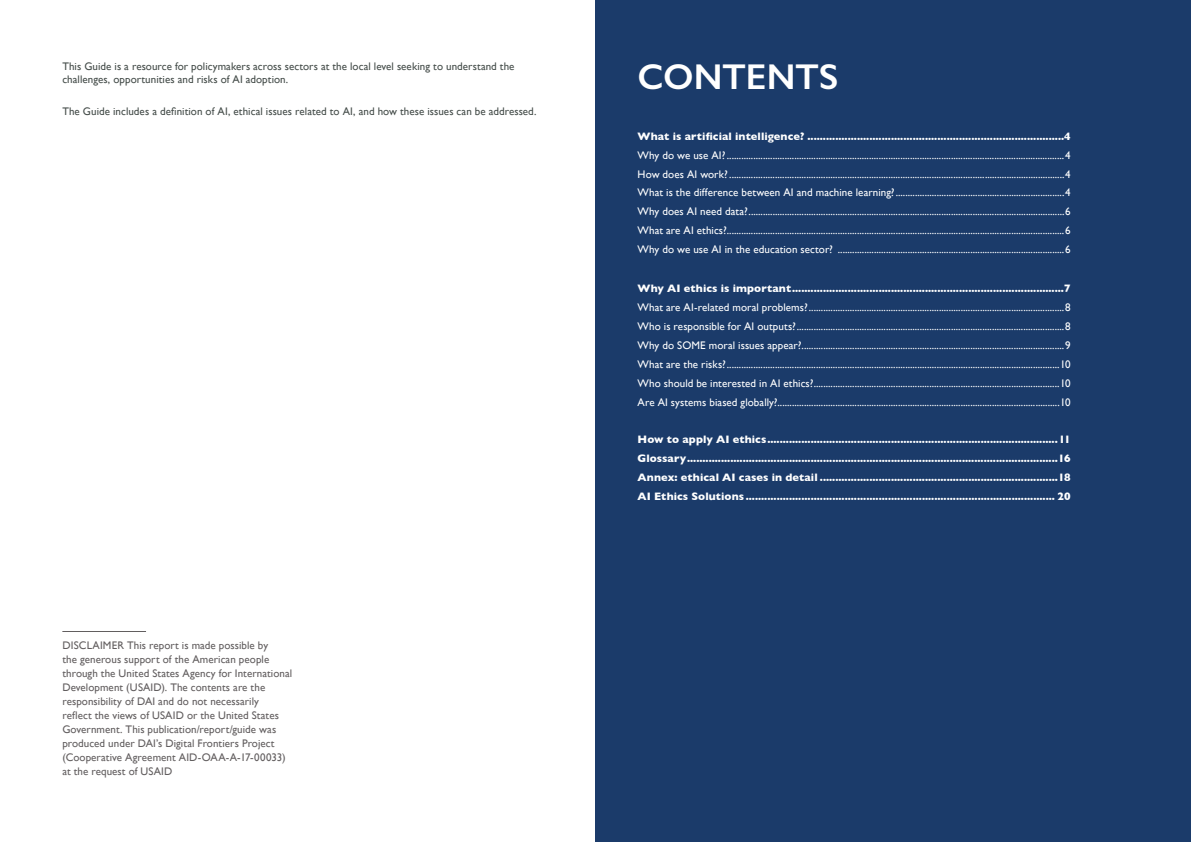
<style>
.page{position:relative;width:1191px;height:842px;background:#fff}
.page>*{position:absolute;margin:0;border:0;box-sizing:border-box;transform-origin:0 0}
.t1{font:600 36px "Gill Sans";letter-spacing:-.01em;color:#fff}
.t2{font:11px/18.9px "Gill Sans";letter-spacing:.005em;color:#fff;text-align:justify}
.t3{font:700 11px/18.9px "Gill Sans";letter-spacing:.01em;color:#fff;text-align:justify}
.t4{font:11px/14px "Gill Sans";letter-spacing:.005em;color:#625e5f}
.t5{font:11px/13.2px "Gill Sans";letter-spacing:.005em;color:#454d4a}
</style>
<div class="page">
<div style="left:595px;top:0;width:596px;height:842px;background:#1b3b6a"></div>
<hr style="left:62px;top:631px;width:84px;height:1px;background:#625e5f">
<p class="t5" style="left:62px;top:60px;width:454px">This Guide is a resource for policymakers across sectors at the local level seeking to understand the challenges, opportunities and risks of AI adoption.</p>
<p class="t5" style="left:62px;top:105px;width:475px">The Guide includes a definition of AI, ethical issues related to AI, and how these issues can be addressed.</p>
<p class="t4" style="left:62px;top:638px;width:231px">DISCLAIMER This report is made possible by<br>the generous support of the American people through the United States Agency for International Development (USAID). The contents are the responsibility of DAI and do not necessarily<br>reflect the views of USAID or the United States Government. This publication/report/guide was produced under DAI’s Digital Frontiers Project (Cooperative Agreement AID-OAA-A-17-00033) at the request of USAID</p>
<h1 class="t1" style="left:637px;top:55px;width:202px">CONTENTS</h1>
<p class="t3" style="left:637px;top:126px;width:434px">What is artificial intelligence? ...................................................................................4</p>
<p class="t2" style="left:637px;top:145px;width:435px">Why do we use AI?............................................................................................................................................4<br>How does AI work?...........................................................................................................................................4<br>What is the difference between AI and machine learning?......................................................................4<br>Why does AI need data?...................................................................................................................................6<br>What are AI ethics?............................................................................................................................................6<br>Why do we use AI in the education sector? ..............................................................................................6</p>
<p class="t3" style="left:637px;top:279px;width:434px">Why AI ethics is important........................................................................................7</p>
<p class="t2" style="left:637px;top:298px;width:435px">What are AI-related moral problems?..........................................................................................................8<br>Who is responsible for AI outputs?...............................................................................................................8<br>Why do SOME moral issues appear?.............................................................................................................9<br>What are the risks?..........................................................................................................................................10<br>Who should be interested in AI ethics?......................................................................................................10<br>Are AI systems biased globally?.....................................................................................................................10</p>
<p class="t3" style="left:637px;top:430px;width:435px">How to apply AI ethics..............................................................................................11<br>Glossary........................................................................................................................16<br>Annex: ethical AI cases in detail .............................................................................18<br>AI Ethics Solutions .................................................................................................... 20</p>
</div>
